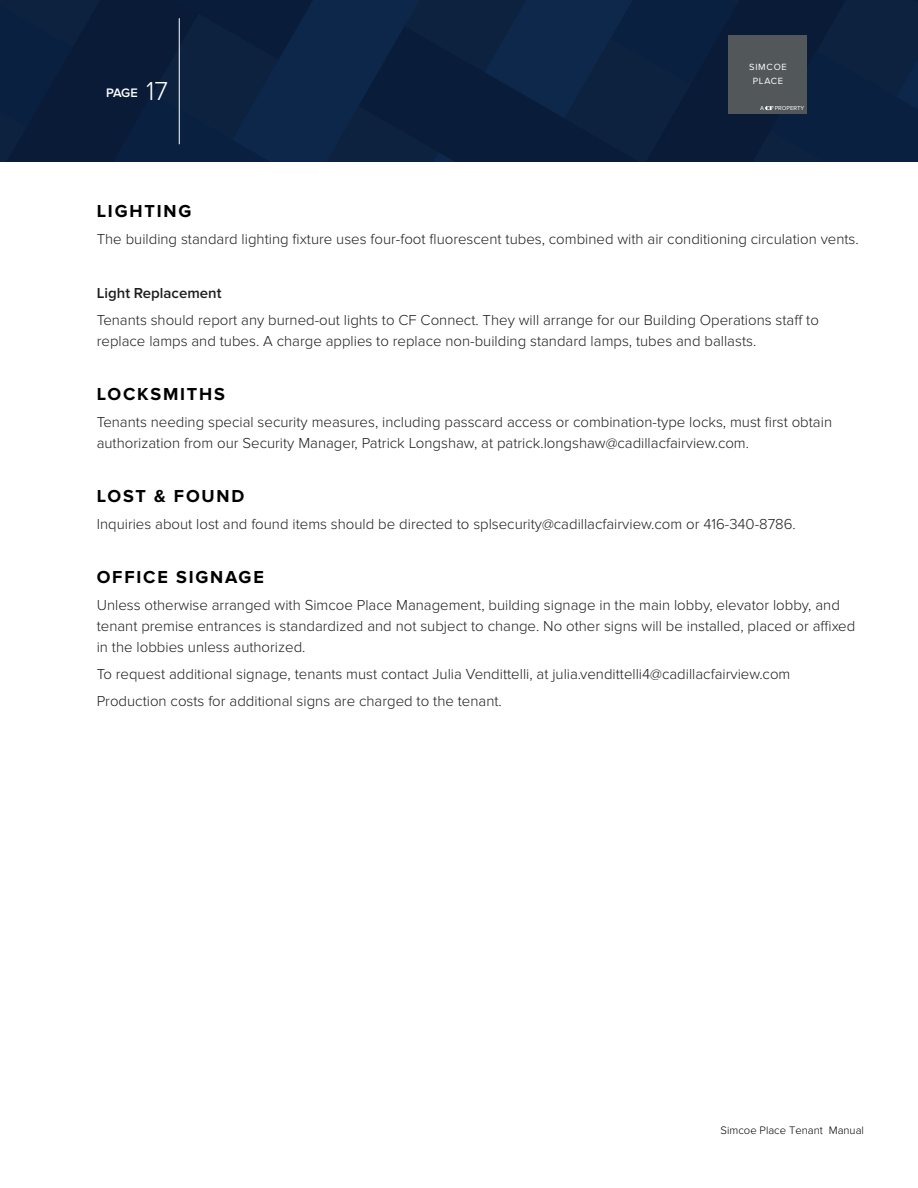
<style>
.page{position:relative;width:918px;height:1188px;background:#fff}
.page>*{position:absolute;margin:0;border:0;box-sizing:border-box;transform-origin:0 0}
.t1{font:700 18px "Proxima Nova";letter-spacing:.1em;color:#000}
.t2{font:300 15px/21px "Proxima Nova";color:#201d1e}
.t3{font:600 15px "Proxima Nova";color:#201d1e}
.t4{font:600 12.75px "Proxima Nova";color:#fff}
.t5{font:300 11.25px "Proxima Nova";color:#000}
.t6{font:9.3px/14.5px "Proxima Nova";letter-spacing:.08em;color:#fff;text-align:center}
.t7{font:6px "Proxima Nova";color:#fff}
.s1{font-weight:300;font-size:27px}
</style>
<div class="page">
<div style="left:0;top:0;width:918px;height:162px;background:#09203f"></div>
<hr style="left:179px;top:18px;width:1px;height:126px;background:#fff">
<div style="left:729px;top:35px;width:78px;height:79px;background:#52575a"></div>
<svg style="left:765px;top:106px;width:8px;height:4px"></svg>
<p class="t4" style="left:106px;top:85px;width:63px">PAGE <span class="s1">17</span></p>
<p class="t6" style="left:749px;top:59px;width:39px">SIMCOE<br>PLACE</p>
<p class="t7" style="left:760px;top:105px;width:5px">A</p>
<p class="t7" style="left:775px;top:105px;width:31px">PROPERTY</p>
<p class="t1" style="left:97px;top:200px;width:96px">LIGHTING</p>
<p class="t2" style="left:97px;top:228px;width:764px">The building standard lighting fixture uses four-foot fluorescent tubes, combined with air conditioning circulation vents.</p>
<p class="t3" style="left:97px;top:284px;width:126px">Light Replacement</p>
<p class="t2" style="left:97px;top:309px;width:724px">Tenants should report any burned-out lights to CF Connect. They will arrange for our Building Operations staff to replace lamps and tubes. A charge applies to replace non-building standard lamps, tubes and ballasts.</p>
<p class="t1" style="left:97px;top:383px;width:130px">LOCKSMITHS</p>
<p class="t2" style="left:97px;top:411px;width:737px">Tenants needing special security measures, including passcard access or combination-type locks, must first obtain authorization from our Security Manager, Patrick Longshaw, at patrick.longshaw@cadillacfairview.com.</p>
<p class="t1" style="left:97px;top:485px;width:149px">LOST &amp; FOUND</p>
<p class="t2" style="left:97px;top:513px;width:701px">Inquiries about lost and found items should be directed to splsecurity@cadillacfairview.com or 416-340-8786.</p>
<p class="t1" style="left:97px;top:566px;width:169px">OFFICE SIGNAGE</p>
<p class="t2" style="left:97px;top:594px;width:760px">Unless otherwise arranged with Simcoe Place Management, building signage in the main lobby, elevator lobby, and tenant premise entrances is standardized and not subject to change. No other signs will be installed, placed or affixed in the lobbies unless authorized.</p>
<p class="t2" style="left:97px;top:660px;width:695px;line-height:27px">To request additional signage, tenants must contact Julia Vendittelli, at julia.vendittelli4@cadillacfairview.com<br>Production costs for additional signs are charged to the tenant.</p>
<p class="t5" style="left:721px;top:1124px;width:145px">Simcoe Place Tenant Manual</p>
</div>
